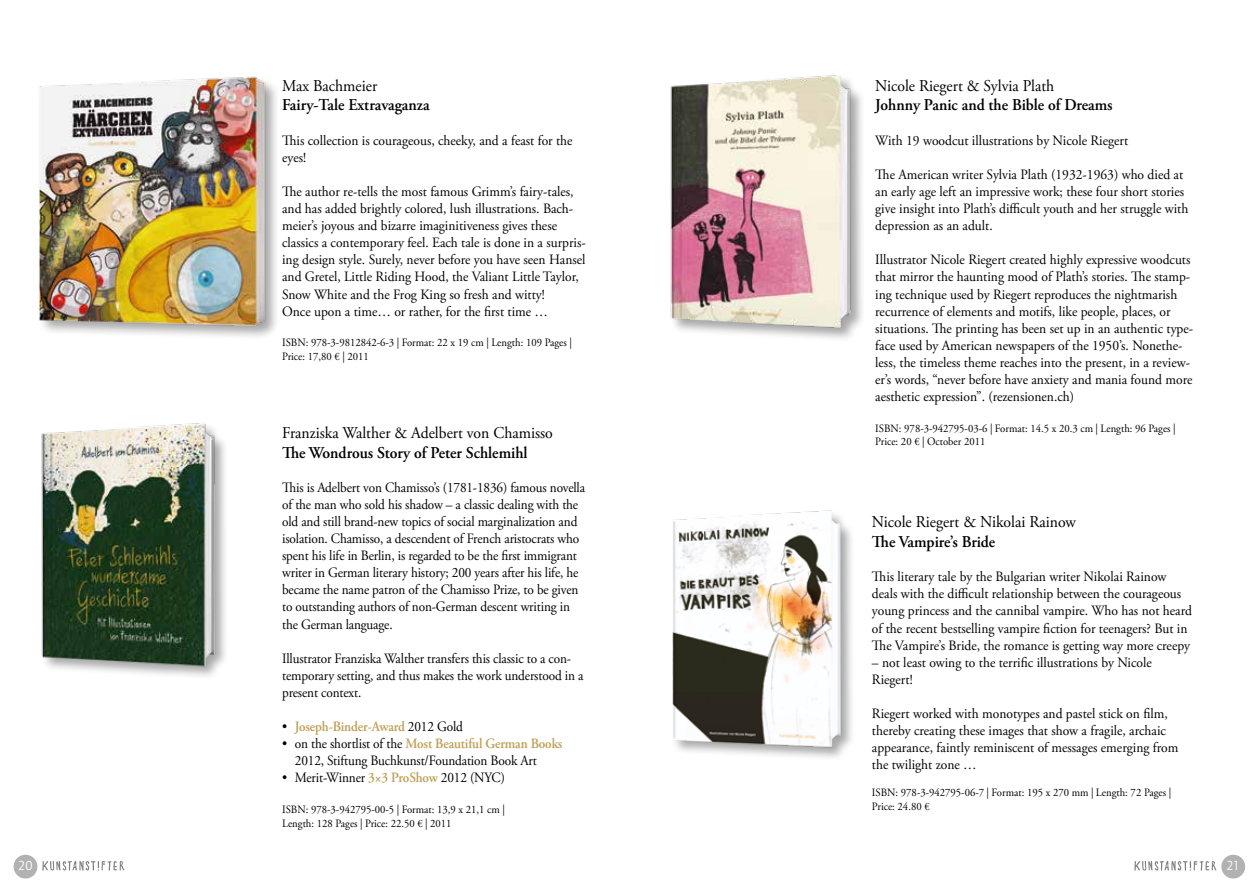
<style>
.page{position:relative;width:1259px;height:893px;background:#fff}
.page>*{position:absolute;margin:0;border:0;box-sizing:border-box;transform-origin:0 0}
.t1{font:600 16.5px "Adobe Garamond Pro";color:#000;scale:.95 1}
.t2{font:16.5px "Adobe Garamond Pro";color:#000;scale:.95 1}
.t3{font:14.25px/17.1px "Adobe Garamond Pro";color:#000;scale:.95 1}
.t4{font:14.25px/17.1px "Adobe Garamond Pro";color:#000;scale:.93 1}
.t5{font:600 14.25px "Adobe Garamond Pro";letter-spacing:-.01em;color:#be9f56;scale:.93 1}
.t6{font:13.5px "ITC Quay Sans";color:#fff}
.t7{font:11.25px/13.5px "Adobe Garamond Pro";color:#000;scale:.95 1}
.s1{font-weight:400;color:#000}
.s2{font-weight:600;color:#be9f56}
</style>
<div class="page">
<div style="left:1221px;top:855px;width:24px;height:23px;background:#b3b2b2;border-radius:50%"></div>
<svg style="left:1134px;top:861px;width:82px;height:10px"></svg>
<div style="left:14px;top:855px;width:23px;height:23px;background:#b3b2b2;border-radius:50%"></div>
<svg style="left:42px;top:861px;width:82px;height:10px"></svg>
<img style="left:39px;top:76px;width:237px;height:259px">
<div style="left:41px;top:422px;width:188px;height:258px;background:#000;opacity:.35"></div>
<img style="left:41px;top:422px;width:182px;height:251px">
<div style="left:671px;top:510px;width:184px;height:252px;background:#000;opacity:.35"></div>
<img style="left:671px;top:510px;width:177px;height:245px">
<div style="left:669px;top:75px;width:196px;height:268px;background:#000;opacity:.35"></div>
<img style="left:669px;top:75px;width:190px;height:261px">
<p class="t2" style="left:282px;top:75px;width:102px">Max Bachmeier</p>
<p class="t1" style="left:282px;top:96px;width:157px">Fairy-Tale Extravaganza</p>
<p class="t3" style="left:282px;top:132px;width:307px">This collection is courageous, cheeky, and a feast for the eyes!</p>
<p class="t3" style="left:282px;top:183px;width:321px">The author re-tells the most famous Grimm’s fairy-tales, and has added brightly colored, lush illustrations. Bach&shy;meier’s joyous and bizarre imaginitiveness gives these classics a contemporary feel. Each tale is done in a surpris&shy;ing design style. Surely, never before you have seen Hansel and Gretel, Little Riding Hood, the Valiant Little Taylor, Snow White and the Frog King so fresh and witty!<br>Once upon a time… or rather, for the first time …</p>
<p class="t7" style="left:282px;top:336px;width:306px">ISBN: 978-3-9812842-6-3 | Format: 22 x 19 cm | Length: 109 Pages |<br>Price: 17,80 € | 2011</p>
<p class="t2" style="left:282px;top:423px;width:286px">Franziska Walther &amp; Adelbert von Chamisso</p>
<p class="t1" style="left:282px;top:443px;width:260px">The Wondrous Story of Peter Schlemihl</p>
<p class="t4" style="left:282px;top:479px;width:327px">This is Adelbert von Chamisso’s (1781-1836) famous novella of the man who sold his shadow – a classic dealing with the old and still brand-new topics of social marginalization and isolation. Chamisso, a descendent of French aristocrats who spent his life in Berlin, is regarded to be the first immigrant writer in German literary history; 200 years after his life, he became the name patron of the Chamisso Prize, to be given to outstanding authors of non-German descent writing in the German language.</p>
<p class="t4" style="left:282px;top:650px;width:325px">Illustrator Franziska Walther transfers this classic to a con&shy;temporary setting, and thus makes the work understood in a present context.</p>
<p class="t5" style="left:282px;top:718px;width:196px"><span class="s1">•</span> Joseph-Binder-Award <span class="s1">2012 Gold</span></p>
<p class="t4" style="left:295px;top:736px;width:289px;text-indent:-13px">• on the shortlist of the <span class="s2">Most Beautiful German Books<br></span>2012, Stiftung Buchkunst/Foundation Book Art</p>
<p class="t4" style="left:282px;top:770px;width:241px">• Merit-Winner <span class="s2">3×3 ProShow</span> 2012 (NYC)</p>
<p class="t7" style="left:282px;top:803px;width:236px">ISBN: 978-3-942795-00-5 | Format: 13,9 x 21,1 cm |<br>Length: 128 Pages | Price: 22.50 € | 2011</p>
<p class="t2" style="left:875px;top:75px;width:190px">Nicole Riegert &amp; Sylvia Plath</p>
<p class="t1" style="left:875px;top:96px;width:251px">Johnny Panic and the Bible of Dreams</p>
<p class="t3" style="left:875px;top:132px;width:268px">With 19 woodcut illustrations by Nicole Riegert</p>
<p class="t3" style="left:875px;top:166px;width:331px">The American writer Sylvia Plath (1932-1963) who died at an early age left an impressive work; these four short stories give insight into Plath’s difficult youth and her struggle with depression as an adult.</p>
<p class="t3" style="left:875px;top:252px;width:336px">Illustrator Nicole Riegert created highly expressive woodcuts that mirror the haunting mood of Plath’s stories. The stamp&shy;ing technique used by Riegert reproduces the nightmarish recurrence of elements and motifs, like people, places, or situations. The printing has been set up in an authentic type&shy;face used by American newspapers of the 1950’s. Nonethe&shy;less, the timeless theme reaches into the present, in a review&shy;er’s words, “never before have anxiety and mania found more aesthetic expression”. (rezensionen.ch)</p>
<p class="t7" style="left:875px;top:422px;width:318px">ISBN: 978-3-942795-03-6 | Format: 14.5 x 20.3 cm | Length: 96 Pages |<br>Price: 20 € | October 2011</p>
<p class="t2" style="left:872px;top:512px;width:216px">Nicole Riegert &amp; Nikolai Rainow</p>
<p class="t1" style="left:872px;top:532px;width:131px">The Vampire’s Bride</p>
<p class="t3" style="left:872px;top:569px;width:338px">This literary tale by the Bulgarian writer Nikolai Rainow deals with the difficult relationship between the courageous young princess and the cannibal vampire. Who has not heard of the recent bestselling vampire fiction for teenagers? But in The Vampire’s Bride, the romance is getting way more creepy</p>
<p class="t3" style="left:872px;top:654px;width:296px">– not least owing to the terrific illustrations by Nicole<br>Riegert!</p>
<p class="t3" style="left:872px;top:705px;width:324px">Riegert worked with monotypes and pastel stick on film, thereby creating these images that show a fragile, archaic appearance, faintly reminiscent of messages emerging from the twilight zone …</p>
<p class="t7" style="left:872px;top:786px;width:316px">ISBN: 978-3-942795-06-7 | Format: 195 x 270 mm | Length: 72 Pages |<br>Price: 24.80 €</p>
<p class="t6" style="left:18px;top:858px;width:16px">20</p>
<p class="t6" style="left:1226px;top:858px;width:15px">21</p>
</div>
